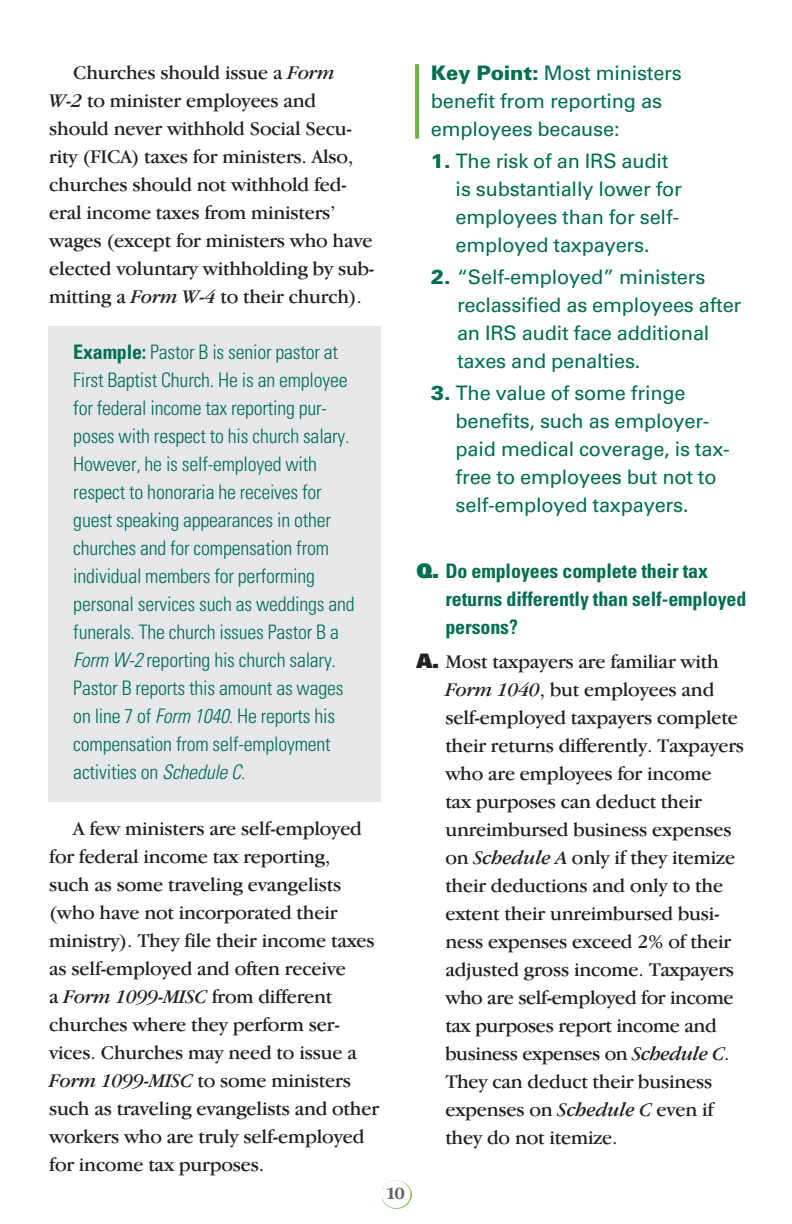
<style>
.page{position:relative;width:792px;height:1224px;background:#fff}
.page>*{position:absolute;margin:0;border:0;box-sizing:border-box;transform-origin:0 0}
.t1{font:20px/28px "Garamond IT Cby BT";letter-spacing:-.01em;color:#231f20}
.t2{font:300 condensed 20px/28px "Univers";letter-spacing:-.01em;color:#006e51}
.t3{font:20px/28px "Univers";letter-spacing:-.01em;color:#006e51}
.t4{font:700 condensed 20px/28px "Univers";letter-spacing:-.005em;color:#006e51}
.t5{font:700 17.8px "Garamond IT Cby BT";color:#636366}
.s1{font-style:italic}
.s2{font-weight:700}
.s3{font-weight:900}
.s4{font-weight:900;font-stretch:normal}
.s5{font-family:"Univers";font-weight:900}
</style>
<div class="page">
<div style="left:48px;top:327px;width:333px;height:475px;background:#e6e7e9"></div>
<svg style="left:415px;top:64px;width:4px;height:75px"></svg>
<img style="left:382px;top:1181px;width:29px;height:28px">
<div style="left:382px;top:1180px;width:28px;height:28px;background:#fff;border-radius:50%"></div>
<p class="t1" style="left:49px;top:59px;width:327px;text-indent:24px">Churches should issue a <span class="s1">Form<br>W-2</span> to minister employees and should never withhold Social Secu&shy;rity (FICA) taxes for ministers. Also, churches should not withhold fed&shy;eral income taxes from ministers’ wages (except for ministers who have elected voluntary withholding by sub&shy;mitting a <span class="s1">Form W-4</span> to their church).</p>
<p class="t2" style="left:73px;top:338px;width:283px"><span class="s2">Example:</span> Pastor B is senior pastor at First Baptist Church. He is an employee for federal income tax reporting pur&shy;poses with respect to his church salary.<br>However, he is self-employed with respect to honoraria he receives for guest speaking appearances in other churches and for compensation from individual members for performing personal services such as weddings and funerals. The church issues Pastor B a <span class="s1">Form W-2</span> reporting his church salary.<br>Pastor B reports this amount as wages on line 7 of <span class="s1">Form 1040</span>. He reports his compensation from self-employment activities on <span class="s1">Schedule C</span>.</p>
<p class="t1" style="left:49px;top:815px;width:331px;text-indent:24px">A few ministers are self-employed for federal income tax reporting,<br>such as some traveling evangelists (who have not incorporated their ministry). They file their income taxes as self-employed and often receive<br>a <span class="s1">Form 1099-MISC</span> from different churches where they perform ser&shy;vices. Churches may need to issue a <span class="s1">Form 1099-MISC</span> to some ministers such as traveling evangelists and other workers who are truly self-employed for income tax purposes.</p>
<p class="t5" style="left:386px;top:1184px;width:21px">10</p>
<p class="t3" style="left:431px;top:59px;width:252px"><span class="s3">Key Point:</span> Most ministers benefit from reporting as employees because:</p>
<p class="t3" style="left:456px;top:147px;width:228px;text-indent:-25px"><span class="s3">1.</span> The risk of an IRS audit is substantially lower for employees than for self&shy;employed taxpayers.</p>
<p class="t3" style="left:457px;top:263px;width:286px;text-indent:-26px"><span class="s3">2.</span> “Self-employed” ministers reclassified as employees after an IRS audit face additional taxes and penalties.</p>
<p class="t3" style="left:456px;top:379px;width:276px;text-indent:-25px"><span class="s3">3.</span> The value of some fringe benefits, such as employer&shy;paid medical coverage, is tax&shy;free to employees but not to self-employed taxpayers.</p>
<p class="t4" style="left:445px;top:557px;width:303px;text-indent:-29px"><span class="s4">Q.</span> Do employees complete their tax returns differently than self-employed persons?</p>
<p class="t1" style="left:445px;top:647px;width:300px;text-indent:-29px"><span class="s5">A.</span> Most taxpayers are familiar with<br><span class="s1">Form 1040</span>, but employees and self-employed taxpayers complete their returns differently. Taxpayers who are employees for income<br>tax purposes can deduct their unreimbursed business expenses on <span class="s1">Schedule A</span> only if they itemize their deductions and only to the extent their unreimbursed busi&shy;ness expenses exceed 2% of their adjusted gross income. Taxpayers who are self-employed for income tax purposes report income and business expenses on <span class="s1">Schedule C</span>.<br>They can deduct their business expenses on <span class="s1">Schedule C</span> even if they do not itemize.</p>
</div>
